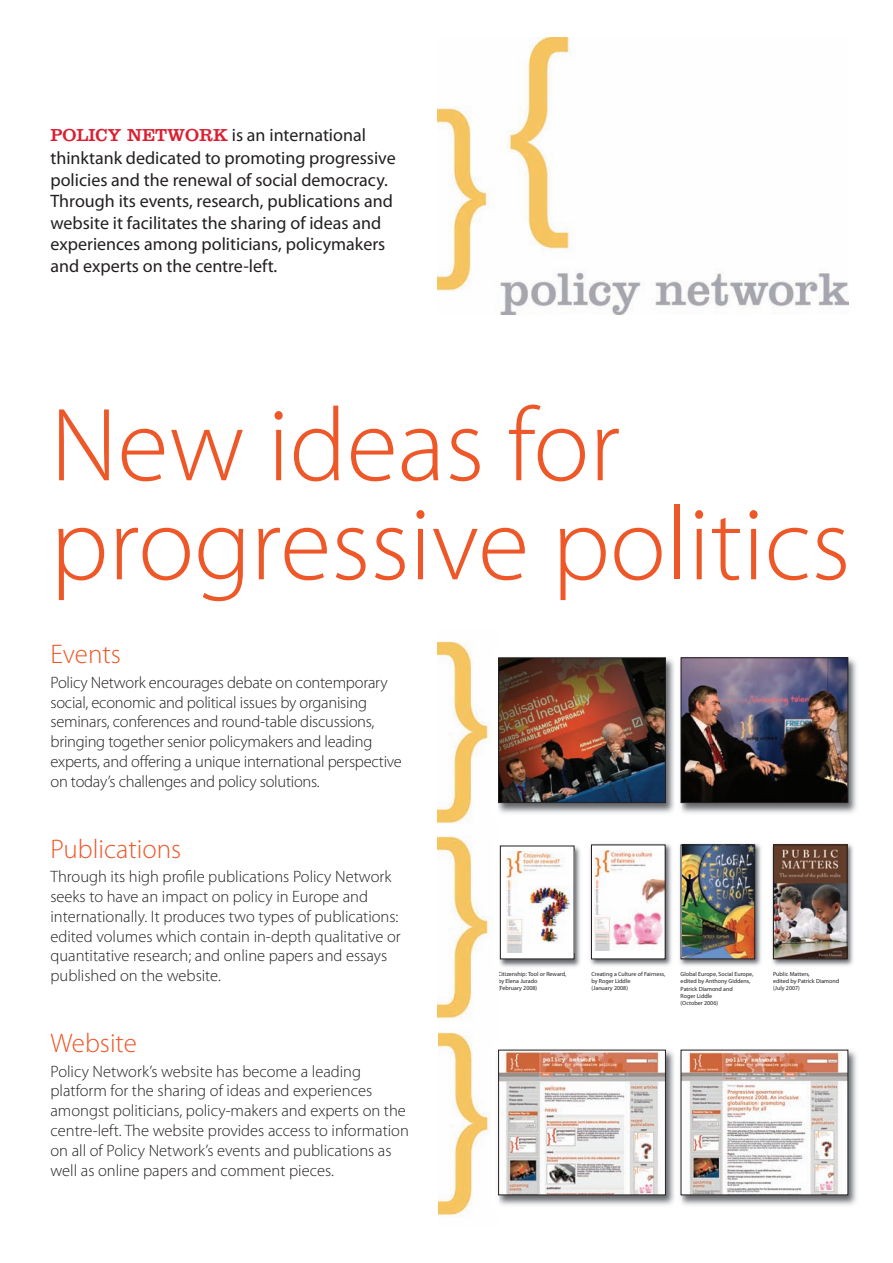
<style>
.page{position:relative;width:893px;height:1263px;background:#fff}
.page>*{position:absolute;margin:0;border:0;box-sizing:border-box;transform-origin:0 0}
.t1{font:300 105px/99px "Myriad Pro";color:#ee5829}
.t2{font:300 27px "Myriad Pro";color:#ee5829}
.t3{font:18px/21.9px "Myriad Pro";color:#231f20}
.t4{font:300 16.5px/19.8px "Myriad Pro";color:#231f20}
.t5{font:6px/7.2px "Myriad Pro";color:#231f20}
.s1{font-family:"Clarendon LT Std";color:#db1e30}
</style>
<div class="page">
<img style="left:437px;top:37px;width:420px;height:1180px">
<p class="t3" style="left:50px;top:125px;width:347px"><span class="s1">POLICY NETWORK</span> is an international thinktank dedicated to promoting progressive policies and the renewal of social democracy.<br>Through its events, research, publications and website it facilitates the sharing of ideas and experiences among politicians, policymakers and experts on the centre-left.</p>
<h1 class="t1" style="left:50px;top:404px;width:801px">New ideas for progressive politics</h1>
<h2 class="t2" style="left:50px;top:644px;width:72px">Events</h2>
<p class="t4" style="left:50px;top:674px;width:353px">Policy Network encourages debate on contemporary social, economic and political issues by organising seminars, conferences and round-table discussions, bringing together senior policymakers and leading experts, and offering a unique international perspective on today’s challenges and policy solutions.</p>
<h2 class="t2" style="left:50px;top:838px;width:132px">Publications</h2>
<p class="t4" style="left:50px;top:868px;width:352px">Through its high profile publications Policy Network seeks to have an impact on policy in Europe and internationally. It produces two types of publications: edited volumes which contain in-depth qualitative or quantitative research; and online papers and essays published on the website.</p>
<h2 class="t2" style="left:50px;top:1033px;width:88px">Website</h2>
<p class="t4" style="left:50px;top:1062px;width:360px">Policy Network’s website has become a leading platform for the sharing of ideas and experiences amongst politicians, policy-makers and experts on the centre-left. The website provides access to information on all of Policy Network’s events and publications as well as online papers and comment pieces.</p>
<p class="t5" style="left:498px;top:971px;width:70px">Citizenship: Tool or Reward, by Elena Jurado<br>(February 2008)</p>
<p class="t5" style="left:591px;top:971px;width:75px">Creating a Culture of Fairness, by Roger Liddle<br>(January 2008)</p>
<p class="t5" style="left:681px;top:971px;width:74px">Global Europe, Social Europe, edited by Anthony Giddens,<br>Patrick Diamond and<br>Roger Liddle<br>(October 2006)</p>
<p class="t5" style="left:773px;top:971px;width:68px">Public Matters,<br>edited by Patrick Diamond (July 2007)</p>
</div>
